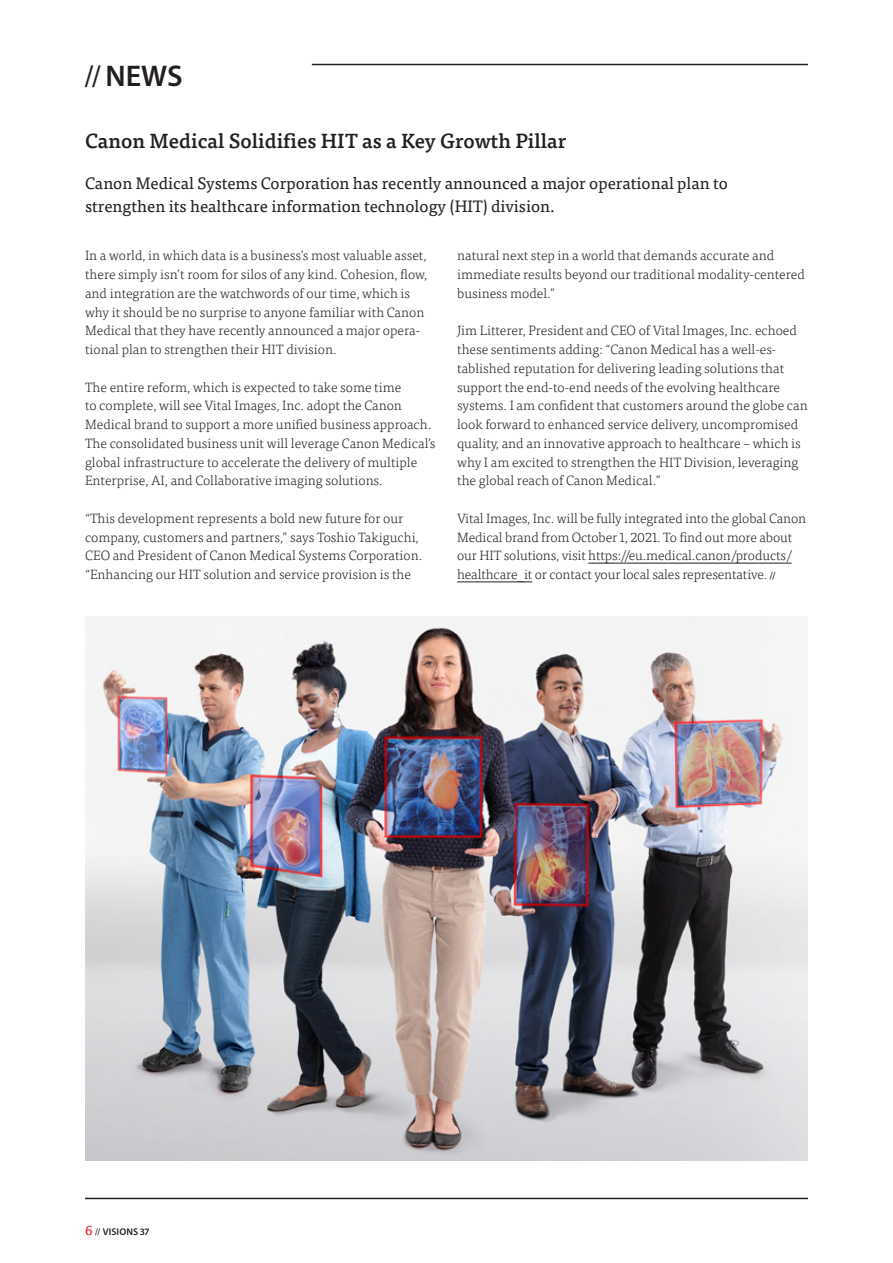
<style>
.page{position:relative;width:893px;height:1263px;background:#fff}
.page>*{position:absolute;margin:0;border:0;box-sizing:border-box;transform-origin:0 0}
.t1{font:600 30px "Myriad Pro";color:#231f20}
.t2{font:500 20.25px "Tisa Pro";color:#231f20}
.t3{font:16.5px/22.5px "Tisa Pro";color:#231f20}
.t4{font:300 13.5px/18.8px "Tisa Pro";color:#231f20}
.t5{font:600 9.75px "Myriad Pro";letter-spacing:.015em;color:#231f20}
.s1{font-weight:400}
.s2{font-family:"Myriad Pro";font-weight:400;font-size:10.5px}
.s3{font-family:"Tisa Pro";font-weight:400;font-size:13.5px;color:#e21a21}
</style>
<div class="page">
<hr style="left:85px;top:1198px;width:723px;height:1px;background:#231f20">
<hr style="left:312px;top:64px;width:496px;height:1px;background:#231f20">
<img style="left:85px;top:617px;width:723px;height:543px">
<hr style="left:588px;top:563px;width:204px;height:1px;background:#231f20">
<hr style="left:457px;top:582px;width:75px;height:1px;background:#231f20">
<h1 class="t1" style="left:85px;top:57px;width:99px"><span class="s1">//</span>NEWS</h1>
<h2 class="t2" style="left:85px;top:125px;width:483px">Canon Medical Solidifies HIT as a Key Growth Pillar</h2>
<p class="t3" style="left:85px;top:171px;width:644px">Canon Medical Systems Corporation has recently announced a major operational plan to strengthen its healthcare information technology (HIT) division.</p>
<p class="t4" style="left:85px;top:246px;width:344px">In a world, in which data is a business’s most valuable asset, there simply isn’t room for silos of any kind. Cohesion, flow, and integration are the watchwords of our time, which is why it should be no surprise to anyone familiar with Canon Medical that they have recently announced a major opera&shy;tional plan to strengthen their HIT division.</p>
<p class="t4" style="left:85px;top:377px;width:352px">The entire reform, which is expected to take some time<br>to complete, will see Vital Images, Inc. adopt the Canon Medical brand to support a more unified business approach.<br>The consolidated business unit will leverage Canon Medical’s global infrastructure to accelerate the delivery of multiple Enterprise, AI, and Collaborative imaging solutions.</p>
<p class="t4" style="left:85px;top:508px;width:339px">“This development represents a bold new future for our company, customers and partners,” says Toshio Takiguchi, CEO and President of Canon Medical Systems Corporation. “Enhancing our HIT solution and service provision is the</p>
<p class="t4" style="left:457px;top:246px;width:349px">natural next step in a world that demands accurate and immediate results beyond our traditional modality-centered business model.”</p>
<p class="t4" style="left:457px;top:321px;width:352px">Jim Litterer, President and CEO of Vital Images, Inc. echoed these sentiments adding: “Canon Medical has a well-es&shy;tablished reputation for delivering leading solutions that support the end-to-end needs of the evolving healthcare systems. I am confident that customers around the globe can look forward to enhanced service delivery, uncompromised quality, and an innovative approach to healthcare – which is why I am excited to strengthen the HIT Division, leveraging the global reach of Canon Medical.”</p>
<p class="t4" style="left:457px;top:508px;width:351px">Vital Images, Inc. will be fully integrated into the global Canon Medical brand from October 1, 2021. To find out more about our HIT solutions, visit https://eu.medical.canon/products/ healthcare_it or contact your local sales representative. <span class="s2">//</span></p>
<p class="t5" style="left:85px;top:1226px;width:66px"><span class="s3">6</span> <span class="s1">//</span>VISIONS 37</p>
</div>
